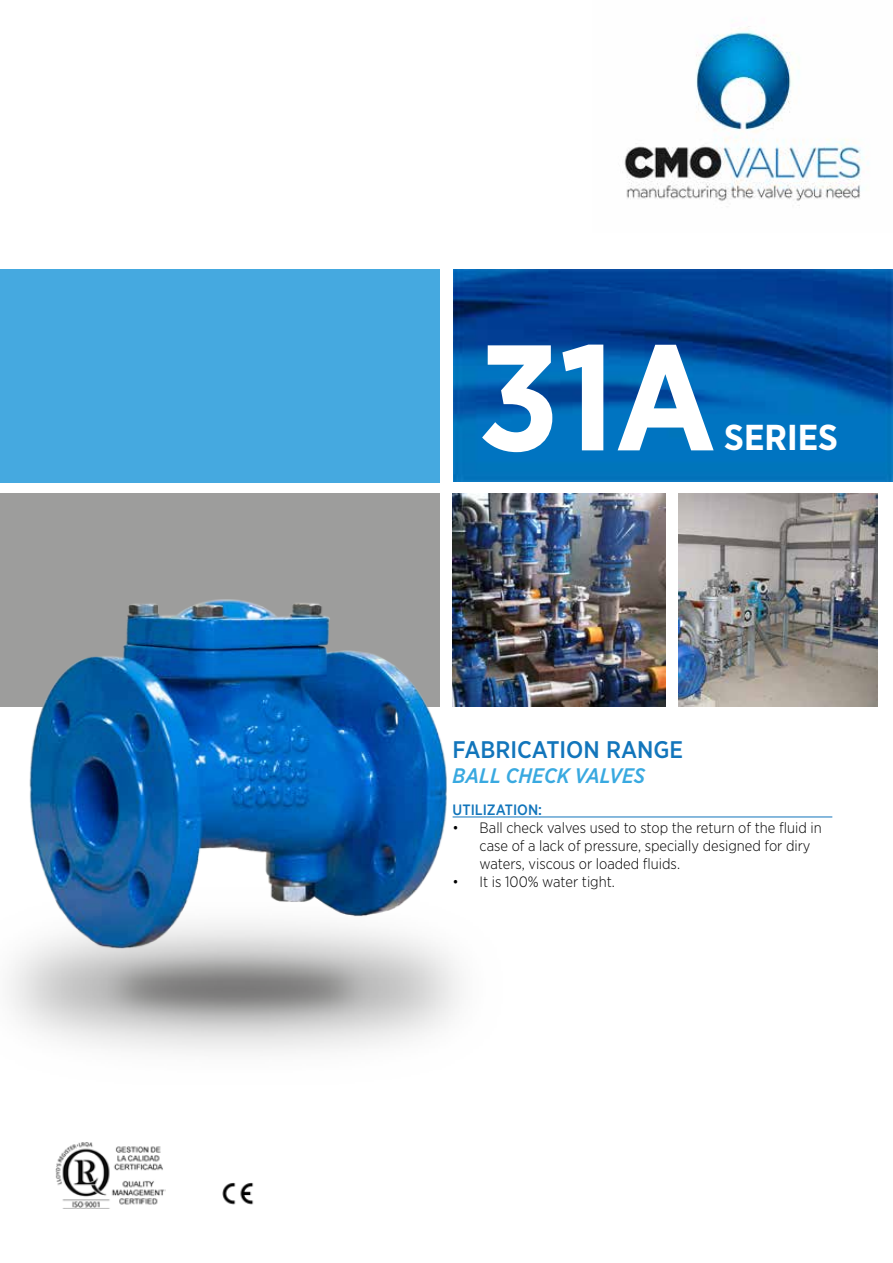
<style>
.page{position:relative;width:893px;height:1263px;background:#fff}
.page>*{position:absolute;margin:0;border:0;box-sizing:border-box;transform-origin:0 0}
.t1{font:700 150px "Gotham Narrow";color:#fff}
.t2{font:700 36px "Gotham Narrow";color:#fff}
.t3{font:500 24px "Gotham Narrow";color:#1275bb}
.t4{font:italic 500 21px "Gotham Narrow";color:#39a9e0}
.t5{font:300 15px/18px "Gotham Narrow";color:#000}
.t6{font:500 15px "Gotham Narrow";color:#1275bb}
</style>
<div class="page">
<img style="left:453px;top:269px;width:440px;height:213px">
<img style="left:624px;top:26px;width:245px;height:180px">
<div style="left:0;top:269px;width:440px;height:213px;background:#45a9e0"></div>
<div style="left:0;top:493px;width:440px;height:213px;background:#9d9d9c"></div>
<img style="left:453px;top:493px;width:213px;height:213px">
<img style="left:679px;top:493px;width:198px;height:213px">
<img style="left:55px;top:1142px;width:110px;height:67px">
<img style="left:222px;top:1182px;width:32px;height:23px">
<hr style="left:453px;top:816px;width:379px;height:1px;background:#1275bb">
<img style="left:0;top:579px;width:463px;height:377px">
<h1 class="t1" style="left:478px;top:301px;width:239px">31A</h1>
<h2 class="t2" style="left:724px;top:415px;width:115px">SERIES</h2>
<h3 class="t3" style="left:453px;top:734px;width:232px">FABRICATION RANGE</h3>
<h3 class="t4" style="left:453px;top:762px;width:194px">BALL CHECK VALVES</h3>
<p class="t6" style="left:453px;top:801px;width:91px">UTILIZATION:</p>
<p class="t5" style="left:480px;top:819px;width:344px;text-indent:-27px">• Ball check valves used to stop the return of the fluid in case of a lack of pressure, specially designed for diry waters, viscous or loaded fluids.</p>
<p class="t5" style="left:453px;top:873px;width:164px">• It is 100% water tight.</p>
</div>
